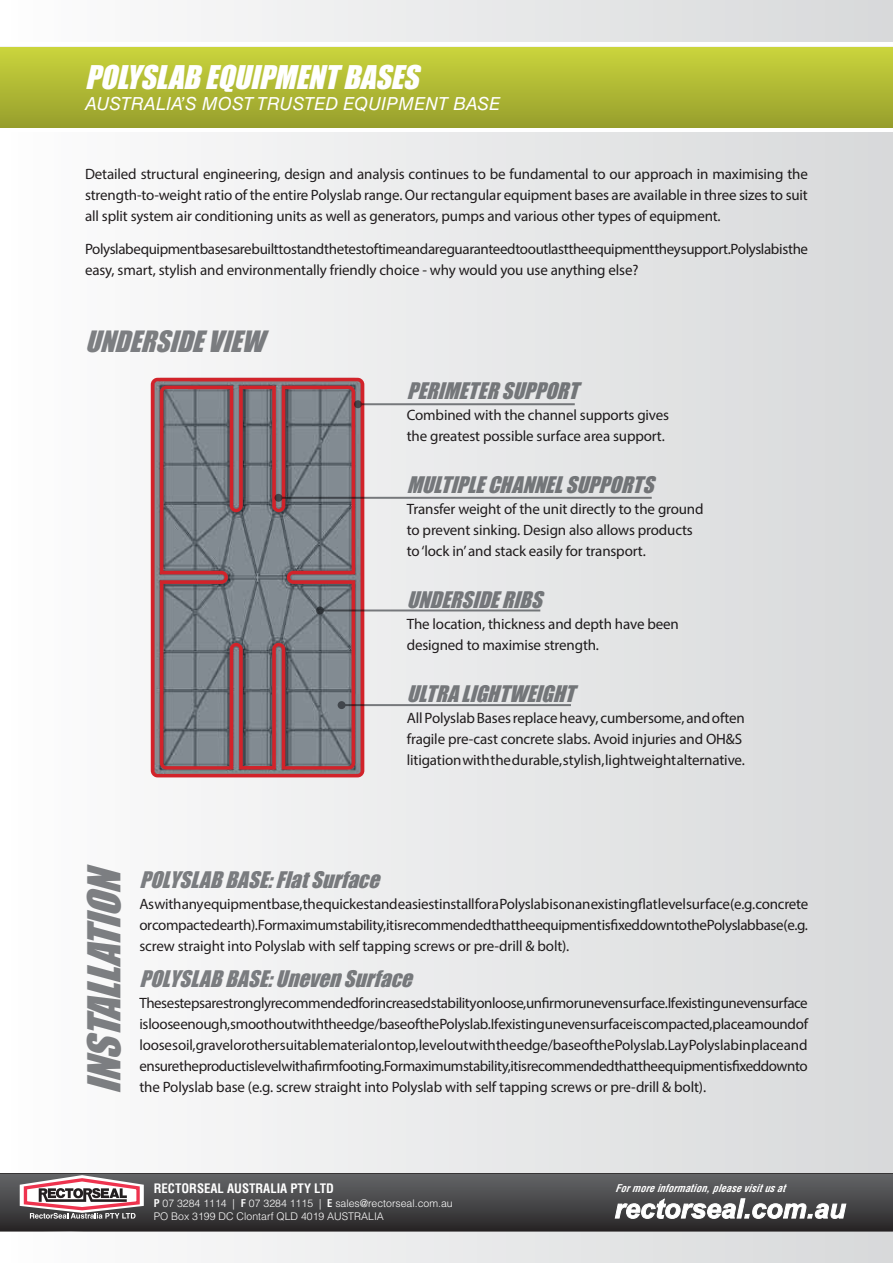
<style>
.page{position:relative;width:893px;height:1263px;background:#fff}
.page>*{position:absolute;margin:0;border:0;box-sizing:border-box;transform-origin:0 0}
.t1{font:italic 41.55px "Impact";color:#808285}
.t2{font:italic 30px "Impact";color:#fff}
.t3{font:italic 27px "Impact";color:#808285}
.t4{font:italic 21px "Impact";color:#808285}
.t5{font:italic 18px "Helvetica LT Std";color:#fff}
.t6{font:15px/21px "Myriad Pro";letter-spacing:-.01em;color:#231f20}
.t7{font:700 condensed 12.75px "Helvetica LT Std";color:#fff}
.t8{font:300 10.5px/13.5px "Helvetica LT Std";color:#fff}
.t9{font:italic 700 condensed 10.5px "Helvetica LT Std";color:#fff}
.s1{font-weight:700;font-stretch:condensed}
</style>
<div class="page">
<div style="left:0;top:0;width:893px;height:1263px;background:linear-gradient(to right,#fdfdfd,#d7d9da)"></div>
<div style="left:0;top:43px;width:893px;height:89px;background:#fff"></div>
<div style="left:0;top:47px;width:893px;height:81px;background:linear-gradient(to bottom,#cad53c,#969e2d)"></div>
<svg style="left:0;top:1173px;width:893px;height:58px;background:#454547"></svg>
<svg style="left:614px;top:1197px;width:233px;height:22px"></svg>
<svg style="left:17px;top:1173px;width:130px;height:46px"></svg>
<img style="left:148px;top:374px;width:218px;height:406px">
<svg style="left:151px;top:378px;width:213px;height:399px;background:#857279"></svg>
<hr style="left:342px;top:704px;width:229px;height:2px;background:#808285">
<div style="left:338px;top:701px;width:8px;height:8px;background:#41464c;border-radius:50%"></div>
<hr style="left:358px;top:403px;width:217px;height:2px;background:#808285">
<svg style="left:354px;top:400px;width:8px;height:8px"></svg>
<hr style="left:278px;top:497px;width:374px;height:2px;background:#808285">
<div style="left:275px;top:494px;width:7px;height:8px;background:#40464b;border-radius:50%"></div>
<hr style="left:320px;top:609px;width:220px;height:2px;background:#808285">
<div style="left:316px;top:606px;width:8px;height:8px;background:#2d3237;border-radius:50%"></div>
<h2 class="t2" style="left:85px;top:53px;width:344px">POLYSLABEQUIPMENTBASES</h2>
<p class="t5" style="left:85px;top:93px;width:417px">AUSTRALIA’S MOST TRUSTED EQUIPMENT BASE</p>
<p class="t6" style="left:85px;top:163px;width:724px;text-align:justify">Detailed structural engineering, design and analysis continues to be fundamental to our approach in maximising the strength-to-weight ratio of the entire Polyslab range. Our rectangular equipment bases are available in three sizes to suit all split system air conditioning units as well as generators, pumps and various other types of equipment.</p>
<p class="t6" style="left:85px;top:239px;width:724px">Polyslab equipment bases are built to stand the test of time and are guaranteed to outlast the equipment they support. Polyslab is the easy, smart, stylish and environmentally friendly choice - why would you use anything else?</p>
<h3 class="t3" style="left:85px;top:321px;width:191px">UNDERSIDEVIEW</h3>
<h3 class="t4" style="left:407px;top:375px;width:181px">PERIMETERSUPPORT</h3>
<p class="t6" style="left:407px;top:404px;width:264px">Combined with the channel supports gives the greatest possible surface area support.</p>
<h3 class="t4" style="left:407px;top:468px;width:256px">MULTIPLECHANNELSUPPORTS</h3>
<p class="t6" style="left:407px;top:498px;width:298px">Transfer weight of the unit directly to the ground to prevent sinking. Design also allows products to ‘lock in’ and stack easily for transport.</p>
<h3 class="t4" style="left:407px;top:583px;width:145px">UNDERSIDERIBS</h3>
<p class="t6" style="left:407px;top:613px;width:274px">The location, thickness and depth have been designed to maximise strength.</p>
<h3 class="t4" style="left:407px;top:677px;width:177px">ULTRALIGHTWEIGHT</h3>
<p class="t6" style="left:407px;top:707px;width:340px">All Polyslab Bases replace heavy, cumbersome, and often fragile pre-cast concrete slabs. Avoid injuries and OH&amp;S litigation with the durable, stylish, lightweight alternative.</p>
<h1 class="t1" style="left:72px;top:1094px;width:241px;rotate:-90deg">INSTALLATION</h1>
<h3 class="t4" style="left:139px;top:864px;width:249px">POLYSLABBASE:FlatSurface</h3>
<p class="t6" style="left:139px;top:894px;width:670px;text-align:justify">As with any equipment base, the quickest and easiest install for a Polyslab is on an existing flat level surface (e.g. concrete or compacted earth). For maximum stability, it is recommended that the equipment is fixed down to the Polyslab base (e.g. screw straight into Polyslab with self tapping screws or pre-drill &amp; bolt).</p>
<h3 class="t4" style="left:139px;top:963px;width:282px">POLYSLABBASE:UnevenSurface</h3>
<p class="t6" style="left:139px;top:993px;width:670px;text-align:justify">These steps are strongly recommended for increased stability on loose, unfirm or uneven surface. If existing uneven surface is loose enough, smooth out with the edge/base of the Polyslab. If existing uneven surface is compacted, place a mound of loose soil, gravel or other suitable material on top, level out with the edge/base of the Polyslab. Lay Polyslab in place and ensure the product is level with a firm footing. For maximum stability, it is recommended that the equipment is fixed down to</p>
<p class="t6" style="left:139px;top:1077px;width:568px">the Polyslab base (e.g. screw straight into Polyslab with self tapping screws or pre-drill &amp; bolt).</p>
<p class="t7" style="left:154px;top:1180px;width:182px">RECTORSEAL AUSTRALIA PTY LTD</p>
<p class="t8" style="left:154px;top:1196px;width:300px"><span class="s1">P</span> 07 3284 1114 | <span class="s1">F</span> 07 3284 1115 | <span class="s1">E</span> sales@rectorseal.com.au<br>PO Box 3199 DC Clontarf QLD 4019 AUSTRALIA</p>
<p class="t9" style="left:615px;top:1181px;width:176px">Formoreinformation,pleasevisitusat</p>
</div>
